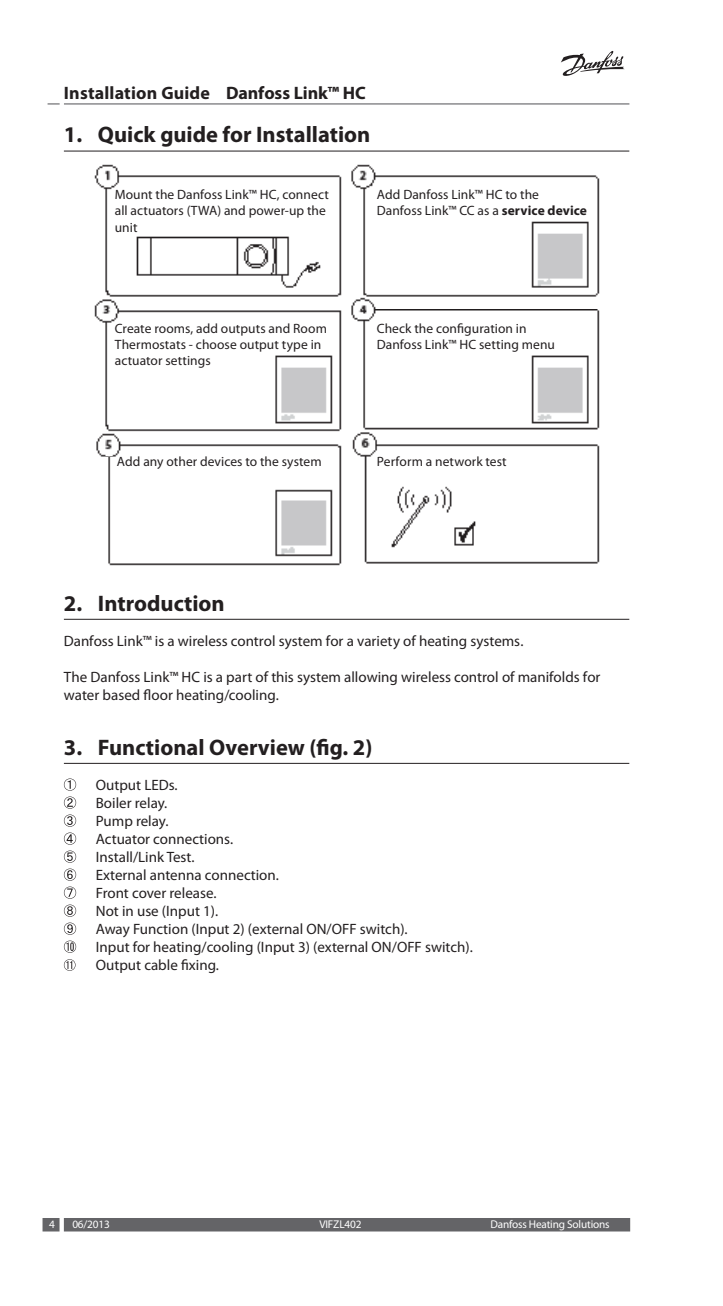
<style>
.page{position:relative;width:723px;height:1306px;background:#fff}
.page>*{position:absolute;margin:0;border:0;box-sizing:border-box;transform-origin:0 0}
.t1{font:700 22.5px "Myriad Pro";color:#231f20}
.t2{font:700 18px "Myriad Pro";letter-spacing:.01em;color:#231f20}
.t3{font:15px/18px "Myriad Pro";color:#231f20}
.t4{font:13.5px/16.2px "Myriad Pro";letter-spacing:.005em;color:#231f20}
.t5{font:11.25px "Myriad Pro";letter-spacing:-.015em;color:#fff}
.s1{font-weight:700}
</style>
<div class="page">
<hr style="left:64px;top:103px;width:565px;height:1px;background:#646467">
<svg style="left:48px;top:103px;width:12px;height:1px"></svg>
<svg style="left:561px;top:50px;width:63px;height:26px"></svg>
<div style="left:43px;top:1217px;width:17px;height:14px;background:#646467"></div>
<div style="left:64px;top:1217px;width:566px;height:14px;background:#646467"></div>
<hr style="left:64px;top:151px;width:565px;height:1px;background:#231f20">
<hr style="left:64px;top:619px;width:565px;height:1px;background:#231f20">
<hr style="left:64px;top:763px;width:565px;height:1px;background:#231f20">
<img style="left:94px;top:164px;width:506px;height:402px">
<svg style="left:64px;top:778px;width:12px;height:12px"></svg>
<svg style="left:64px;top:796px;width:12px;height:12px"></svg>
<svg style="left:64px;top:814px;width:12px;height:12px"></svg>
<svg style="left:64px;top:832px;width:12px;height:12px"></svg>
<svg style="left:64px;top:850px;width:12px;height:12px"></svg>
<svg style="left:64px;top:868px;width:12px;height:12px"></svg>
<svg style="left:64px;top:886px;width:12px;height:12px"></svg>
<svg style="left:64px;top:904px;width:12px;height:12px"></svg>
<svg style="left:64px;top:922px;width:12px;height:12px"></svg>
<svg style="left:64px;top:940px;width:12px;height:12px"></svg>
<svg style="left:64px;top:959px;width:12px;height:11px"></svg>
<p class="t2" style="left:64px;top:81px;width:303px">Installation Guide Danfoss Link™ HC</p>
<h1 class="t1" style="left:64px;top:120px;width:308px">1. Quick guide for Installation</h1>
<p class="t4" style="left:115px;top:186px;width:216px">Mount the Danfoss Link™ HC, connect all actuators (TWA) and power-up the unit</p>
<p class="t4" style="left:377px;top:186px;width:212px">Add Danfoss Link™ HC to the<br>Danfoss Link™ CC as a <span class="s1">service device</span></p>
<p class="t4" style="left:115px;top:320px;width:214px">Create rooms, add outputs and Room<br>Thermostats - choose output type in actuator settings</p>
<p class="t4" style="left:117px;top:453px;width:206px">Add any other devices to the system</p>
<p class="t4" style="left:377px;top:320px;width:180px">Check the configuration in<br>Danfoss Link™ HC setting menu</p>
<p class="t4" style="left:377px;top:453px;width:131px">Perform a network test</p>
<h1 class="t1" style="left:64px;top:588px;width:162px">2. Introduction</h1>
<p class="t3" style="left:64px;top:631px;width:461px">Danfoss Link™ is a wireless control system for a variety of heating systems.</p>
<p class="t3" style="left:64px;top:667px;width:538px">The Danfoss Link™ HC is a part of this system allowing wireless control of manifolds for water based floor heating/cooling.</p>
<h1 class="t1" style="left:64px;top:732px;width:310px">3. Functional Overview (fig. 2)</h1>
<p class="t3" style="left:96px;top:775px;width:379px">Output LEDs.<br>Boiler relay.<br>Pump relay.<br>Actuator connections.<br>Install/Link Test.<br>External antenna connection.<br>Front cover release.<br>Not in use (Input 1).<br>Away Function (Input 2) (external ON/OFF switch).<br>Input for heating/cooling (Input 3) (external ON/OFF switch).<br>Output cable fixing.</p>
<p class="t5" style="left:49px;top:1217px;width:7px">4</p>
<p class="t5" style="left:72px;top:1217px;width:39px">06/2013</p>
<p class="t5" style="left:319px;top:1217px;width:44px">VIFZL402</p>
<p class="t5" style="left:490px;top:1217px;width:121px">Danfoss Heating Solutions</p>
</div>
